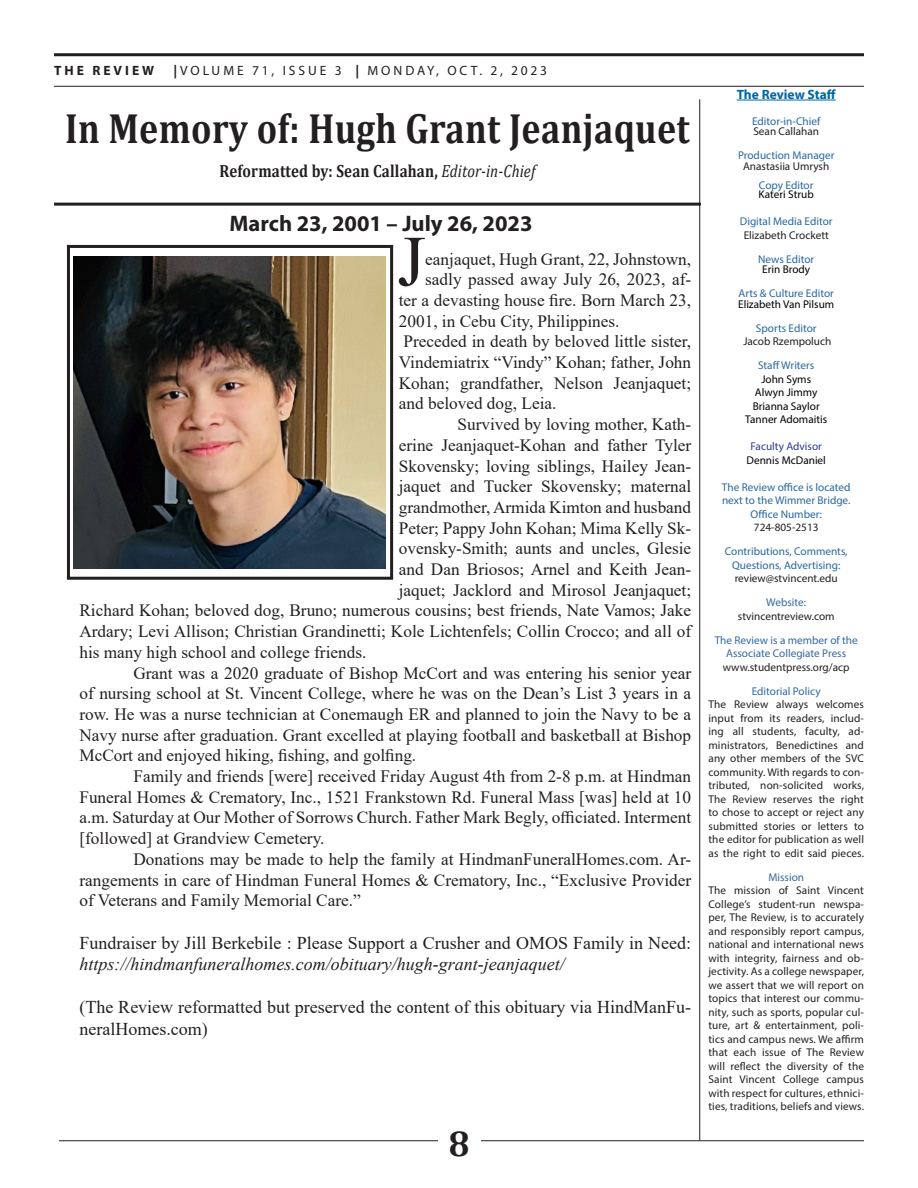
<style>
.page{position:relative;width:918px;height:1188px;background:#fff}
.page>*{position:absolute;margin:0;border:0;box-sizing:border-box;transform-origin:0 0}
.t1{font:71.7px "Times New Roman";color:#231f20}
.t2{font:700 42.45px "Cambria";letter-spacing:.01em;color:#231f20;scale:.85 1}
.t3{font:700 36px "Cambria";color:#231f20}
.t4{font:700 22.5px "Myriad Pro";color:#231f20}
.t5{font:18px/21.6px "Times New Roman";color:#231f20}
.t6{font:700 17.7px "Cambria";letter-spacing:.01em;color:#231f20;scale:.85 1}
.t7{font:17.25px/20.7px "Times New Roman";color:#231f20;text-align:justify}
.t8{font:13.5px "Myriad Pro";letter-spacing:.22em;color:#231f20}
.t9{font:700 13.5px "Myriad Pro";color:#0066a4}
.t10{font:700 13.5px "Myriad Pro";letter-spacing:.22em;color:#231f20}
.t11{font:11.25px/13.5px "Myriad Pro";color:#231f20;text-align:justify}
.t12{font:11.25px "Myriad Pro";color:#2867a1}
.t13{font:11.25px "Myriad Pro";color:#000}
.t14{font:11.25px "Myriad Pro";color:#35689d}
.t15{font:11.25px "Myriad Pro";color:#253f8e}
.t16{font:11.1px "Myriad Pro";color:#000}
.s1{font-weight:700}
.s2{font-weight:400;font-style:italic}
.s3{font-style:italic}
</style>
<div class="page">
<hr style="left:59px;top:1140px;width:805px;height:1px;background:#231f20">
<div style="left:438px;top:1128px;width:42px;height:42px;background:#fff"></div>
<hr style="left:54px;top:53px;width:810px;height:3px;background:#231f20">
<hr style="left:54px;top:86px;width:810px;height:1px;background:#231f20">
<hr style="left:699px;top:99px;width:1px;height:1041px;background:#231f20">
<hr style="left:737px;top:100px;width:99px;height:1px;background:#0066a4">
<hr style="left:54px;top:203px;width:647px;height:3px;background:#231f20">
<img style="left:74px;top:256px;width:311px;height:312px">
<hr style="left:67px;top:577px;width:326px;height:3px;background:#231f20">
<hr style="left:67px;top:245px;width:326px;height:3px;background:#231f20">
<hr style="left:390px;top:245px;width:3px;height:333px;background:#231f20">
<hr style="left:67px;top:245px;width:3px;height:333px;background:#231f20">
<p class="t10" style="left:54px;top:62px;width:102px">THE REVIEW</p>
<p class="t8" style="left:173px;top:62px;width:375px"><span class="s1">|</span>VOLUME 71, ISSUE 3 <span class="s1">|</span> MONDAY, OCT. 2, 2023</p>
<p class="t2" style="left:65px;top:98px;width:736px">In Memory of: Hugh Grant Jeanjaquet</p>
<p class="t6" style="left:220px;top:159px;width:373px">Reformatted by: Sean Callahan, <span class="s2">Editor-in-Chief</span></p>
<p class="t4" style="left:230px;top:209px;width:305px">March 23, 2001 – July 26, 2023</p>
<p class="t1" style="left:397px;top:211px;width:29px">J</p>
<p class="t7" style="left:425px;top:248px;width:267px">eanjaquet, Hugh Grant, 22, Johnstown,</p>
<p class="t7" style="left:425px;top:269px;width:267px">sadly passed away July 26, 2023, af-</p>
<p class="t7" style="left:399px;top:289px;width:294px">ter a devasting house fire. Born March 23,</p>
<p class="t7" style="left:399px;top:310px;width:222px">2001, in Cebu City, Philippines.</p>
<p class="t7" style="left:399px;top:331px;width:294px">Preceded in death by beloved little sister, Vindemiatrix “Vindy” Kohan; father, John Kohan; grandfather, Nelson Jeanjaquet; and beloved dog, Leia.</p>
<p class="t7" style="left:457px;top:414px;width:235px">Survived by loving mother, Kath-</p>
<p class="t7" style="left:399px;top:434px;width:294px">erine Jeanjaquet-Kohan and father Tyler</p>
<p class="t7" style="left:399px;top:455px;width:294px">Skovensky; loving siblings, Hailey Jean-</p>
<p class="t7" style="left:399px;top:476px;width:294px">jaquet and Tucker Skovensky; maternal</p>
<p class="t7" style="left:399px;top:496px;width:294px">grandmother, Armida Kimton and husband</p>
<p class="t7" style="left:399px;top:517px;width:294px">Peter; Pappy John Kohan; Mima Kelly Sk-</p>
<p class="t7" style="left:399px;top:538px;width:294px">ovensky-Smith; aunts and uncles, Glesie</p>
<p class="t7" style="left:399px;top:558px;width:294px">and Dan Briosos; Arnel and Keith Jean-</p>
<p class="t7" style="left:399px;top:579px;width:294px">jaquet; Jacklord and Mirosol Jeanjaquet;</p>
<p class="t7" style="left:79px;top:600px;width:613px">Richard Kohan; beloved dog, Bruno; numerous cousins; best friends, Nate Vamos; Jake</p>
<p class="t7" style="left:79px;top:621px;width:613px">Ardary; Levi Allison; Christian Grandinetti; Kole Lichtenfels; Collin Crocco; and all of</p>
<p class="t7" style="left:79px;top:641px;width:288px">his many high school and college friends.</p>
<p class="t7" style="left:79px;top:662px;width:613px;text-indent:54px">Grant was a 2020 graduate of Bishop McCort and was entering his senior year of nursing school at St. Vincent College, where he was on the Dean’s List 3 years in a row. He was a nurse technician at Conemaugh ER and planned to join the Navy to be a Navy nurse after graduation. Grant excelled at playing football and basketball at Bishop McCort and enjoyed hiking, fishing, and golfing.</p>
<p class="t7" style="left:79px;top:765px;width:613px;text-indent:54px">Family and friends [were] received Friday August 4th from 2-8 p.m. at Hindman Funeral Homes &amp; Crematory, Inc., 1521 Frankstown Rd. Funeral Mass [was] held at 10 a.m. Saturday at Our Mother of Sorrows Church. Father Mark Begly, officiated. Interment [followed] at Grandview Cemetery.</p>
<p class="t7" style="left:79px;top:848px;width:613px;text-indent:54px">Donations may be made to help the family at HindmanFuneralHomes.com. Ar&shy;rangements in care of Hindman Funeral Homes &amp; Crematory, Inc., “Exclusive Provider of Veterans and Family Memorial Care.”</p>
<p class="t5" style="left:79px;top:931px;width:613px">Fundraiser by Jill Berkebile : Please Support a Crusher and OMOS Family in Need: <span class="s3">https://hindmanfuneralhomes.com/obituary/hugh-grant-jeanjaquet/</span></p>
<p class="t5" style="left:79px;top:996px;width:613px">(The Review reformatted but preserved the content of this obituary via HindManFu&shy;neralHomes.com)</p>
<p class="t3" style="left:448px;top:1119px;width:23px">8</p>
<p class="t9" style="left:737px;top:85px;width:101px">The Review Staff</p>
<p class="t12" style="left:752px;top:114px;width:70px">Editor-in-Chief</p>
<p class="t11" style="left:753px;top:125px;width:67px">Sean Callahan</p>
<p class="t12" style="left:738px;top:149px;width:98px">Production Manager</p>
<p class="t11" style="left:743px;top:159px;width:88px">Anastasiia Umrysh</p>
<p class="t12" style="left:759px;top:179px;width:56px">Copy Editor</p>
<p class="t16" style="left:759px;top:188px;width:57px">Kateri Strub</p>
<p class="t12" style="left:740px;top:215px;width:94px">Digital Media Editor</p>
<p class="t11" style="left:744px;top:228px;width:87px">Elizabeth Crockett</p>
<p class="t12" style="left:758px;top:252px;width:58px">News Editor</p>
<p class="t13" style="left:762px;top:263px;width:50px">Erin Brody</p>
<p class="t12" style="left:739px;top:287px;width:97px">Arts &amp; Culture Editor</p>
<p class="t13" style="left:738px;top:297px;width:98px">Elizabeth Van Pilsum</p>
<p class="t12" style="left:756px;top:321px;width:62px">Sports Editor</p>
<p class="t11" style="left:743px;top:335px;width:90px">Jacob Rzempoluch</p>
<p class="t12" style="left:758px;top:359px;width:58px">Staff Writers</p>
<p class="t13" style="left:761px;top:372px;width:51px">John Syms</p>
<p class="t13" style="left:755px;top:386px;width:64px">Alwyn Jimmy</p>
<p class="t13" style="left:753px;top:399px;width:68px">Brianna Saylor</p>
<p class="t13" style="left:745px;top:413px;width:84px">Tanner Adomaitis</p>
<p class="t15" style="left:751px;top:440px;width:73px">Faculty Advisor</p>
<p class="t13" style="left:747px;top:453px;width:81px">Dennis McDaniel</p>
<p class="t12" style="left:722px;top:480px;width:130px">The Review office is located</p>
<p class="t12" style="left:722px;top:494px;width:130px">next to the Wimmer Bridge.</p>
<p class="t12" style="left:751px;top:507px;width:73px">Office Number:</p>
<p class="t11" style="left:754px;top:521px;width:66px">724-805-2513</p>
<p class="t12" style="left:725px;top:545px;width:124px">Contributions, Comments,</p>
<p class="t12" style="left:732px;top:558px;width:110px">Questions, Advertising:</p>
<p class="t11" style="left:735px;top:572px;width:105px">review@stvincent.edu</p>
<p class="t14" style="left:766px;top:596px;width:41px">Website:</p>
<p class="t11" style="left:738px;top:609px;width:98px">stvincentreview.com</p>
<p class="t14" style="left:715px;top:633px;width:145px">The Review is a member of the</p>
<p class="t14" style="left:726px;top:647px;width:121px">Associate Collegiate Press</p>
<p class="t11" style="left:723px;top:660px;width:128px">www.studentpress.org/acp</p>
<p class="t14" style="left:752px;top:684px;width:70px">Editorial Policy</p>
<p class="t11" style="left:708px;top:698px;width:157px">The Review always welcomes input from its readers, includ&shy;ing all students, faculty, ad&shy;ministrators, Benedictines and any other members of the SVC community. With regards to con&shy;tributed, non-solicited works, The Review reserves the right to chose to accept or reject any submitted stories or letters to the editor for publication as well as the right to edit said pieces.</p>
<p class="t14" style="left:768px;top:870px;width:37px">Mission</p>
<p class="t11" style="left:708px;top:884px;width:157px">The mission of Saint Vincent College’s student-run newspa&shy;per, The Review, is to accurately and responsibly report campus, national and international news with integrity, fairness and ob&shy;jectivity. As a college newspaper, we assert that we will report on topics that interest our commu&shy;nity, such as sports, popular cul&shy;ture, art &amp; entertainment, poli&shy;tics and campus news. We affirm that each issue of The Review will reflect the diversity of the Saint Vincent College campus with respect for cultures, ethnici&shy;ties, traditions, beliefs and views.</p>
</div>
